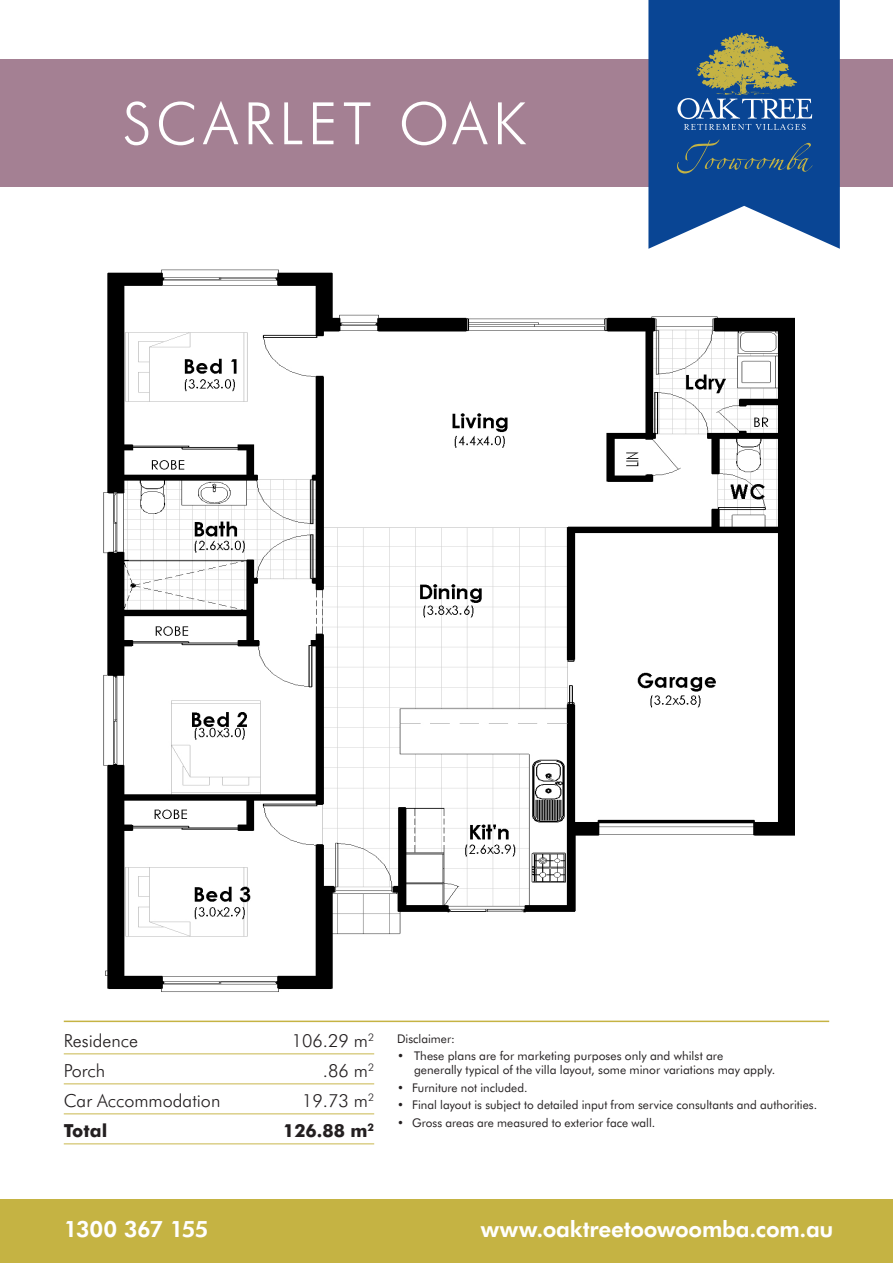
<style>
.page{position:relative;width:893px;height:1263px;background:#fff}
.page>*{position:absolute;margin:0;border:0;box-sizing:border-box;transform-origin:0 0}
.t1{font:300 58.5px "Futura BT";letter-spacing:.09em;color:#fff}
.t2{font:800 22.5px "Futura BT";letter-spacing:-.01em;color:#fff}
.t3{font:300 18px "Futura BT";color:#231f20}
.t4{font:700 18px "Futura BT";color:#231f20}
.t5{font:12px/13.5px "Futura BT";letter-spacing:.005em;color:#231f20}
</style>
<div class="page">
<hr style="left:64px;top:1053px;width:310px;height:1px;background:#c9b74d">
<hr style="left:64px;top:1083px;width:310px;height:1px;background:#c9b74d">
<hr style="left:64px;top:1113px;width:310px;height:1px;background:#c9b74d">
<hr style="left:64px;top:1143px;width:310px;height:1px;background:#c9b74d">
<hr style="left:64px;top:1020px;width:765px;height:2px;background:#c5b343">
<div style="left:0;top:60px;width:893px;height:127px;background:#a48093"></div>
<img style="left:103px;top:269px;width:691px;height:723px">
<div style="left:0;top:1199px;width:893px;height:64px;background:#c5b343"></div>
<svg style="left:648px;top:0;width:192px;height:249px;background:#2b5fa2"></svg>
<svg style="left:677px;top:33px;width:135px;height:97px;background:#4a6e86"></svg>
<svg style="left:677px;top:140px;width:135px;height:33px;background:#1c508b"></svg>
<p class="t1" style="left:123px;top:88px;width:405px">SCARLET OAK</p>
<p class="t3" style="left:64px;top:1030px;width:76px">Residence</p>
<p class="t3" style="left:292px;top:1030px;width:84px">106.29 m<sup>2</sup></p>
<p class="t3" style="left:64px;top:1060px;width:43px">Porch</p>
<p class="t3" style="left:323px;top:1060px;width:53px">.86 m<sup>2</sup></p>
<p class="t3" style="left:64px;top:1090px;width:158px">Car Accommodation</p>
<p class="t3" style="left:302px;top:1090px;width:74px">19.73 m<sup>2</sup></p>
<p class="t4" style="left:64px;top:1120px;width:45px">Total</p>
<p class="t4" style="left:283px;top:1120px;width:93px">126.88 m<sup>2</sup></p>
<p class="t5" style="left:397px;top:1031px;width:59px">Disclaimer:</p>
<p class="t5" style="left:414px;top:1049px;width:363px;text-indent:-17px">• These plans are for marketing purposes only and whilst are<br>generally typical of the villa layout, some minor variations may apply.</p>
<p class="t5" style="left:397px;top:1080px;width:132px">• Furniture not included.</p>
<p class="t5" style="left:397px;top:1098px;width:422px">• Final layout is subject to detailed input from service consultants and authorities.</p>
<p class="t5" style="left:397px;top:1116px;width:260px">• Gross areas are measured to exterior face wall.</p>
<h2 class="t2" style="left:64px;top:1215px;width:146px">1300 367 155</h2>
<h2 class="t2" style="left:481px;top:1215px;width:354px">www.oaktreetoowoomba.com.au</h2>
</div>
